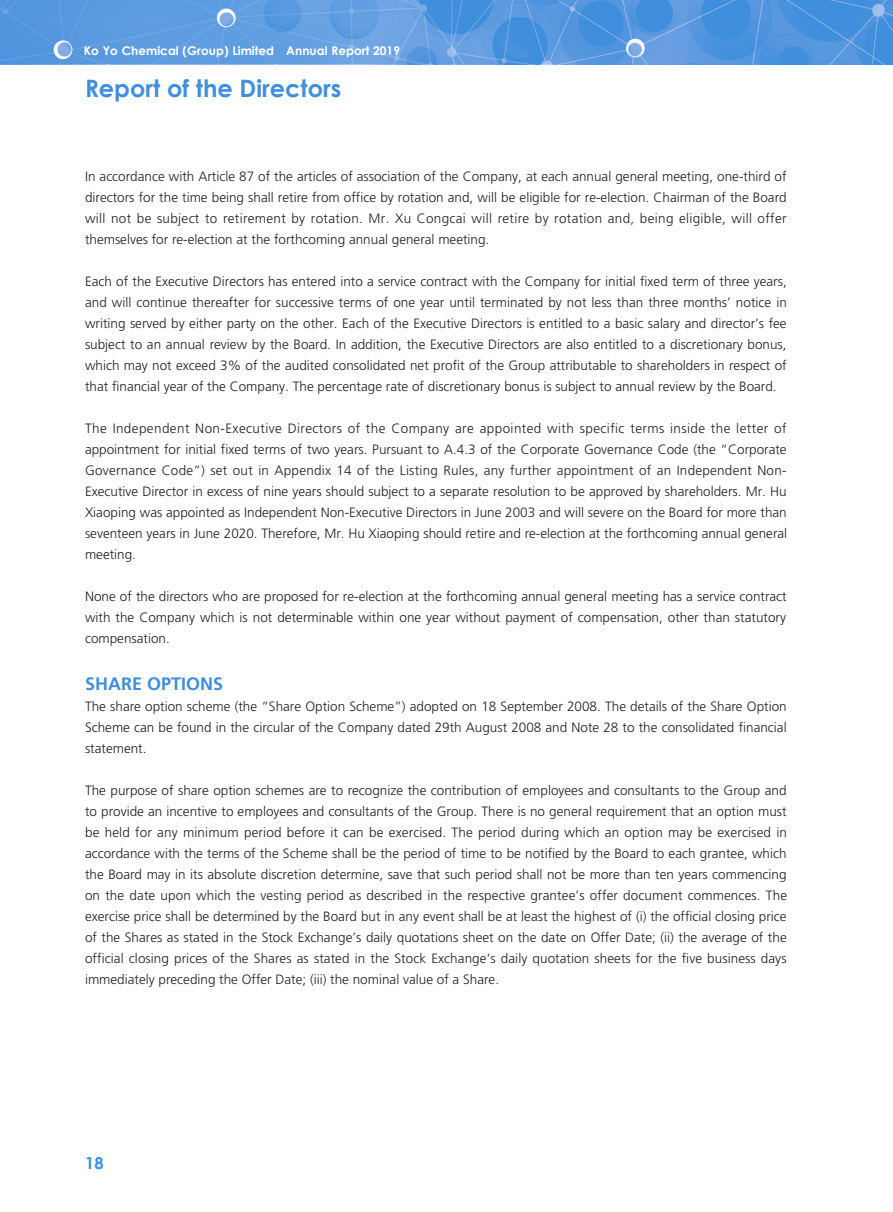
<style>
.page{position:relative;width:893px;height:1212px;background:#fff}
.page>*{position:absolute;margin:0;border:0;box-sizing:border-box;transform-origin:0 0}
.t1{font:700 24px "Century Gothic";color:#408fdc}
.t2{font:700 18px "Frutiger LT Std";color:#408fdc}
.t3{font:700 16.5px "Century Gothic";color:#408fdc}
.t4{font:300 13.5px/21px "Frutiger LT Std";color:#231f20;text-align:justify}
.t5{font:700 12px "Century Gothic";letter-spacing:.005em;color:#fff}
</style>
<div class="page">
<img style="left:638px;top:0;width:255px;height:64px">
<svg style="left:0;top:0;width:638px;height:64px;background:#5b9bdf"></svg>
<img style="left:54px;top:40px;width:18px;height:19px;border-radius:9px">
<img style="left:217px;top:9px;width:19px;height:18px;border-radius:9px">
<img style="left:625px;top:39px;width:21px;height:20px">
<p class="t5" style="left:84px;top:41px;width:318px">Ko Yo Chemical (Group) Limited Annual Report 2019</p>
<h1 class="t1" style="left:85px;top:70px;width:258px">Report of the Directors</h1>
<p class="t4" style="left:85px;top:166px;width:703px">In accordance with Article 87 of the articles of association of the Company, at each annual general meeting, one-third of directors for the time being shall retire from office by rotation and, will be eligible for re-election. Chairman of the Board will not be subject to retirement by rotation. Mr. Xu Congcai will retire by rotation and, being eligible, will offer themselves for re-election at the forthcoming annual general meeting.</p>
<p class="t4" style="left:85px;top:271px;width:703px">Each of the Executive Directors has entered into a service contract with the Company for initial fixed term of three years, and will continue thereafter for successive terms of one year until terminated by not less than three months’ notice in writing served by either party on the other. Each of the Executive Directors is entitled to a basic salary and director’s fee subject to an annual review by the Board. In addition, the Executive Directors are also entitled to a discretionary bonus, which may not exceed 3% of the audited consolidated net profit of the Group attributable to shareholders in respect of that financial year of the Company. The percentage rate of discretionary bonus is subject to annual review by the Board.</p>
<p class="t4" style="left:85px;top:418px;width:704px">The Independent Non-Executive Directors of the Company are appointed with specific terms inside the letter of appointment for initial fixed terms of two years. Pursuant to A.4.3 of the Corporate Governance Code (the “Corporate Governance Code”) set out in Appendix 14 of the Listing Rules, any further appointment of an Independent Non-Executive Director in excess of nine years should subject to a separate resolution to be approved by shareholders. Mr. Hu Xiaoping was appointed as Independent Non-Executive Directors in June 2003 and will severe on the Board for more than seventeen years in June 2020. Therefore, Mr. Hu Xiaoping should retire and re-election at the forthcoming annual general meeting.</p>
<p class="t4" style="left:85px;top:586px;width:703px">None of the directors who are proposed for re-election at the forthcoming annual general meeting has a service contract with the Company which is not determinable within one year without payment of compensation, other than statutory compensation.</p>
<h2 class="t2" style="left:85px;top:673px;width:140px">SHARE OPTIONS</h2>
<p class="t4" style="left:85px;top:696px;width:703px">The share option scheme (the “Share Option Scheme”) adopted on 18 September 2008. The details of the Share Option Scheme can be found in the circular of the Company dated 29th August 2008 and Note 28 to the consolidated financial statement.</p>
<p class="t4" style="left:85px;top:780px;width:703px">The purpose of share option schemes are to recognize the contribution of employees and consultants to the Group and to provide an incentive to employees and consultants of the Group. There is no general requirement that an option must be held for any minimum period before it can be exercised. The period during which an option may be exercised in accordance with the terms of the Scheme shall be the period of time to be notified by the Board to each grantee, which the Board may in its absolute discretion determine, save that such period shall not be more than ten years commencing on the date upon which the vesting period as described in the respective grantee’s offer document commences. The exercise price shall be determined by the Board but in any event shall be at least the highest of (i) the official closing price of the Shares as stated in the Stock Exchange’s daily quotations sheet on the date on Offer Date; (ii) the average of the official closing prices of the Shares as stated in the Stock Exchange’s daily quotation sheets for the five business days immediately preceding the Offer Date; (iii) the nominal value of a Share.</p>
<p class="t3" style="left:85px;top:1150px;width:20px">18</p>
</div>
